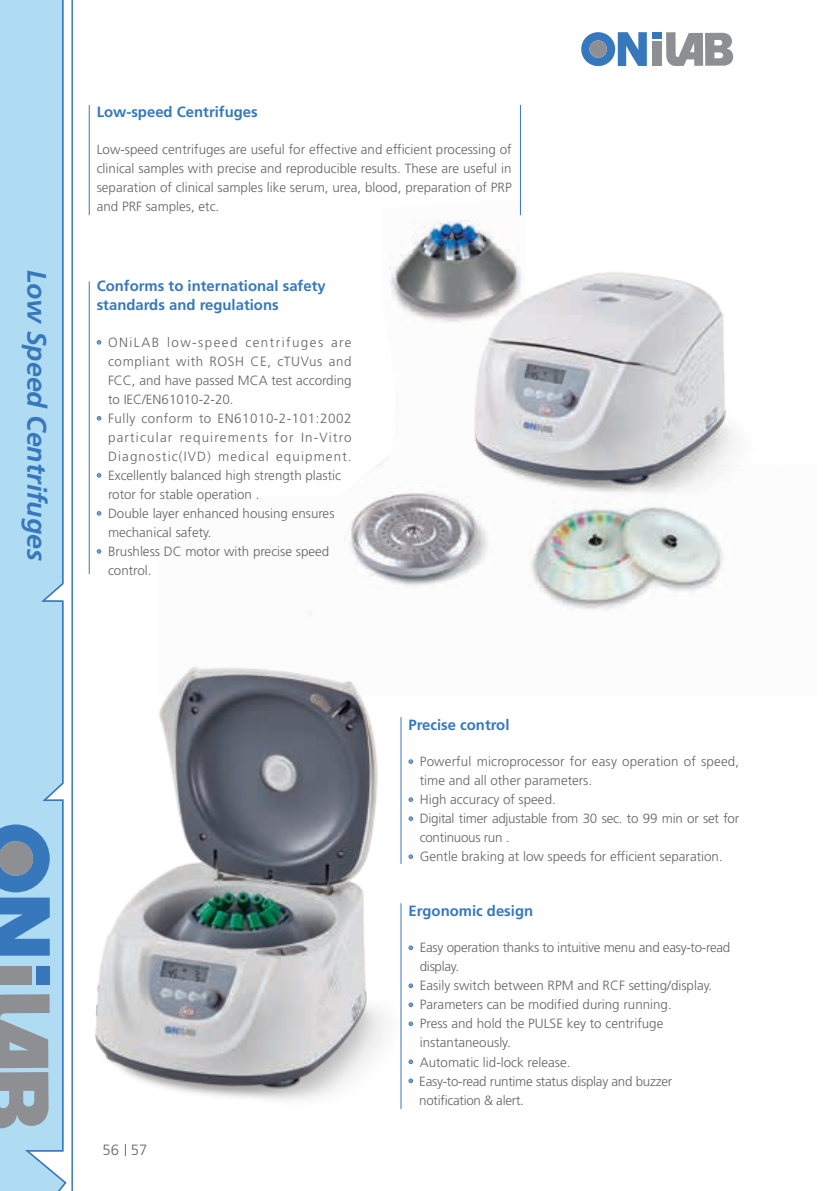
<style>
.page{position:relative;width:823px;height:1191px;background:#fff}
.page>*{position:absolute;margin:0;border:0;box-sizing:border-box;transform-origin:0 0}
.t1{font:italic 700 26.8px "Frutiger LT Std";color:#3778bd}
.t2{font:700 14.8px/19px "Frutiger LT Std";color:#3778bd}
.t3{font:300 14.8px "Frutiger LT Std";color:#636366}
.t4{font:300 13.4px/19px "Frutiger LT Std";color:#636366}
</style>
<div class="page">
<hr style="left:71px;top:0;width:2px;height:1191px;background:#3778bd">
<svg style="left:581px;top:32px;width:65px;height:34px"></svg>
<div style="left:651px;top:41px;width:10px;height:25px;background:#8d8f92"></div>
<div style="left:651px;top:33px;width:10px;height:6px;background:#3778bd"></div>
<svg style="left:666px;top:32px;width:66px;height:34px"></svg>
<svg style="left:0;top:0;width:67px;height:1191px;background:#b0daf2"></svg>
<img style="left:344px;top:199px;width:380px;height:412px">
<hr style="left:89px;top:281px;width:1px;height:293px;background:#3778bd">
<hr style="left:89px;top:105px;width:1px;height:110px;background:#3778bd">
<hr style="left:520px;top:105px;width:1px;height:110px;background:#3778bd">
<img style="left:0;top:602px;width:437px;height:549px">
<svg style="left:97px;top:340px;width:4px;height:4px"></svg>
<svg style="left:97px;top:416px;width:4px;height:4px"></svg>
<svg style="left:97px;top:473px;width:4px;height:5px"></svg>
<svg style="left:97px;top:511px;width:4px;height:5px"></svg>
<svg style="left:97px;top:549px;width:4px;height:5px"></svg>
<img style="left:386px;top:235px;width:350px;height:287px">
<svg style="left:408px;top:945px;width:5px;height:5px"></svg>
<svg style="left:408px;top:983px;width:5px;height:5px"></svg>
<svg style="left:408px;top:1002px;width:5px;height:5px"></svg>
<svg style="left:408px;top:1021px;width:5px;height:5px"></svg>
<svg style="left:408px;top:1059px;width:5px;height:5px"></svg>
<svg style="left:408px;top:1078px;width:5px;height:5px"></svg>
<svg style="left:408px;top:759px;width:5px;height:5px"></svg>
<svg style="left:408px;top:797px;width:5px;height:5px"></svg>
<svg style="left:408px;top:816px;width:5px;height:5px"></svg>
<svg style="left:408px;top:854px;width:5px;height:5px"></svg>
<hr style="left:400px;top:717px;width:1px;height:147px;background:#3778bd">
<hr style="left:400px;top:903px;width:1px;height:206px;background:#3778bd">
<h1 class="t1" style="left:53px;top:270px;width:293px;rotate:90deg">Low Speed Centrifuges</h1>
<p class="t2" style="left:97px;top:103px;width:162px">Low-speed Centrifuges</p>
<p class="t4" style="left:97px;top:140px;width:416px;text-align:justify">Low-speed centrifuges are useful for effective and efficient processing of clinical samples with precise and reproducible results. These are useful in separation of clinical samples like serum, urea, blood, preparation of PRP and PRF samples, etc.</p>
<p class="t2" style="left:97px;top:276px;width:230px">Conforms to international safety standards and regulations</p>
<p class="t4" style="left:108px;top:333px;width:245px">ONiLAB low-speed centrifuges are compliant with ROSH CE, cTUVus and<br>FCC, and have passed MCA test according to IEC/EN61010-2-20.<br>Fully conform to EN61010-2-101:2002 particular requirements for In-Vitro<br>Diagnostic(IVD) medical equipment.<br>Excellently balanced high strength plastic rotor for stable operation .<br>Double layer enhanced housing ensures mechanical safety.<br>Brushless DC motor with precise speed control.</p>
<p class="t3" style="left:103px;top:1141px;width:46px">56 57</p>
<p class="t2" style="left:408px;top:715px;width:102px">Precise control</p>
<p class="t4" style="left:419px;top:752px;width:321px">Powerful microprocessor for easy operation of speed, time and all other parameters.<br>High accuracy of speed.<br>Digital timer adjustable from 30 sec. to 99 min or set for continuous run .<br>Gentle braking at low speeds for efficient separation.</p>
<p class="t2" style="left:408px;top:901px;width:126px">Ergonomic design</p>
<p class="t4" style="left:419px;top:938px;width:312px">Easy operation thanks to intuitive menu and easy-to-read display.<br>Easily switch between RPM and RCF setting/display.<br>Parameters can be modified during running.<br>Press and hold the PULSE key to centrifuge instantaneously.<br>Automatic lid-lock release.<br>Easy-to-read runtime status display and buzzer notification &amp; alert.</p>
</div>
